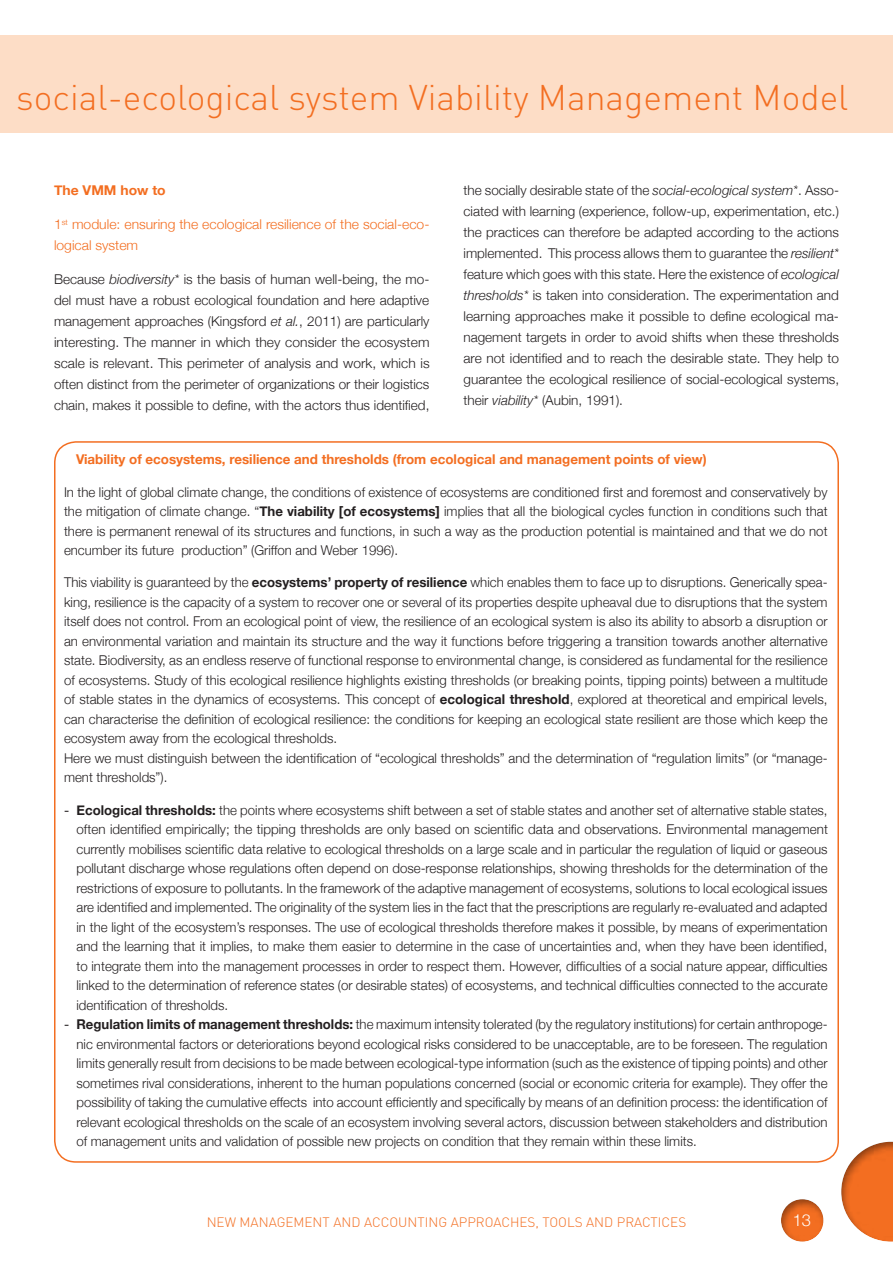
<style>
.page{position:relative;width:893px;height:1263px;background:#fff}
.page>*{position:absolute;margin:0;border:0;box-sizing:border-box;transform-origin:0 0}
.t1{font:300 35.25px "DIN";color:#f36e21}
.t2{font:300 16.5px "Helvetica Neue";color:#fff}
.t3{font:300 13.5px/19.5px "Helvetica Neue";color:#231f20;text-align:justify}
.t4{font:700 13.5px "Helvetica Neue";color:#f36e21}
.t5{font:300 13.5px/21px "Helvetica Neue";color:#f36e21}
.t6{font:300 13.5px "DIN";color:#f36e21}
.s1{font-style:italic}
.s2{font-weight:700}
.s3{font-weight:400}
</style>
<div class="page">
<div style="left:0;top:35px;width:893px;height:98px;background:#fdddc6"></div>
<div style="left:838px;top:1139px;width:55px;height:104px;background:#231f20;opacity:.5"></div>
<div style="left:779px;top:1197px;width:45px;height:45px;background:#231f20;opacity:.5"></div>
<h1 class="t1" style="left:16px;top:76px;width:834px">social-ecological system Viability Management Model</h1>
<p class="t4" style="left:54px;top:182px;width:113px">The VMM how to</p>
<p class="t5" style="left:54px;top:214px;width:377px">1<sup>st</sup> module: ensuring the ecological resilience of the social-eco&shy;logical system</p>
<p class="t3" style="left:54px;top:268px;width:377px;line-height:21px">Because <span class="s1">biodiversity*</span> is the basis of human well-being, the mo&shy;del must have a robust ecological foundation and here adaptive management approaches (Kingsford <span class="s1">et al.</span>, 2011) are particularly interesting. The manner in which they consider the ecosystem scale is relevant. This perimeter of analysis and work, which is often distinct from the perimeter of organizations or their logistics chain, makes it possible to define, with the actors thus identified,</p>
<p class="t3" style="left:463px;top:180px;width:377px;line-height:21px">the socially desirable state of the <span class="s1">social-ecological system*</span>. Asso&shy;ciated with learning (experience, follow-up, experimentation, etc.) the practices can therefore be adapted according to the actions implemented. This process allows them to guarantee the <span class="s1">resilient* </span>feature which goes with this state. Here the existence of <span class="s1">ecological thresholds*</span> is taken into consideration. The experimentation and learning approaches make it possible to define ecological ma&shy;nagement targets in order to avoid shifts when these thresholds are not identified and to reach the desirable state. They help to guarantee the ecological resilience of social-ecological systems, their <span class="s1">viability*</span> (Aubin, 1991).</p>
<p class="t4" style="left:76px;top:451px;width:632px">Viability of ecosystems, resilience and thresholds (from ecological and management points of view)</p>
<p class="t3" style="left:64px;top:482px;width:765px">In the light of global climate change, the conditions of existence of ecosystems are conditioned first and foremost and conservatively by the mitigation of climate change. “<span class="s2">The viability [of ecosystems]</span> implies that all the biological cycles function in conditions such that there is permanent renewal of its structures and functions, in such a way as the production potential is maintained and that we do not encumber its future production” (Griffon and Weber 1996).</p>
<p class="t3" style="left:64px;top:572px;width:765px;text-align:left">This viability is guaranteed by the <span class="s2">ecosystems’ property of resilience</span> which enables them to face up to disruptions. Generically spea&shy;king, resilience is the capacity of a system to recover one or several of its properties despite upheaval due to disruptions that the system itself does not control. From an ecological point of view, the resilience of an ecological system is also its ability to absorb a disruption or an environmental variation and maintain its structure and the way it functions before triggering a transition towards another alternative state. Biodiversity, as an endless reserve of functional response to environmental change, is considered as fundamental for the resilience of ecosystems. Study of this ecological resilience highlights existing thresholds (or breaking points, tipping points) between a multitude of stable states in the dynamics of ecosystems. This concept of <span class="s2">ecological threshold</span>, explored at theoretical and empirical levels, can characterise the definition of ecological resilience: the conditions for keeping an ecological state resilient are those which keep the ecosystem away from the ecological thresholds.<br>Here we must distinguish between the identification of “ecological thresholds” and the determination of “regulation limits” (or “manage&shy;ment thresholds”).</p>
<p class="t3" style="left:77px;top:800px;width:753px;text-indent:-13px"><span class="s3">-</span> <span class="s2">Ecological thresholds:</span> the points where ecosystems shift between a set of stable states and another set of alternative stable states, often identified empirically; the tipping thresholds are only based on scientific data and observations. Environmental management currently mobilises scientific data relative to ecological thresholds on a large scale and in particular the regulation of liquid or gaseous pollutant discharge whose regulations often depend on dose-response relationships, showing thresholds for the determination of the restrictions of exposure to pollutants. In the framework of the adaptive management of ecosystems, solutions to local ecological issues are identified and implemented. The originality of the system lies in the fact that the prescriptions are regularly re-evaluated and adapted in the light of the ecosystem’s responses. The use of ecological thresholds therefore makes it possible, by means of experimentation and the learning that it implies, to make them easier to determine in the case of uncertainties and, when they have been identified, to integrate them into the management processes in order to respect them. However, difficulties of a social nature appear, difficulties linked to the determination of reference states (or desirable states) of ecosystems, and technical difficulties connected to the accurate identification of thresholds.</p>
<p class="t3" style="left:77px;top:1014px;width:753px;text-indent:-13px"><span class="s3">-</span> <span class="s2">Regulation limits of management thresholds:</span> the maximum intensity tolerated (by the regulatory institutions) for certain anthropoge&shy;nic environmental factors or deteriorations beyond ecological risks considered to be unacceptable, are to be foreseen. The regulation limits generally result from decisions to be made between ecological-type information (such as the existence of tipping points) and other sometimes rival considerations, inherent to the human populations concerned (social or economic criteria for example). They offer the possibility of taking the cumulative effects into account efficiently and specifically by means of an definition process: the identification of relevant ecological thresholds on the scale of an ecosystem involving several actors, discussion between stakeholders and distribution of management units and validation of possible new projects on condition that they remain within these limits.</p>
<p class="t6" style="left:207px;top:1213px;width:481px">NEW MANAGEMENT AND ACCOUNTING APPROACHES, TOOLS AND PRACTICES</p>
<p class="t2" style="left:793px;top:1210px;width:20px">13</p>
</div>
